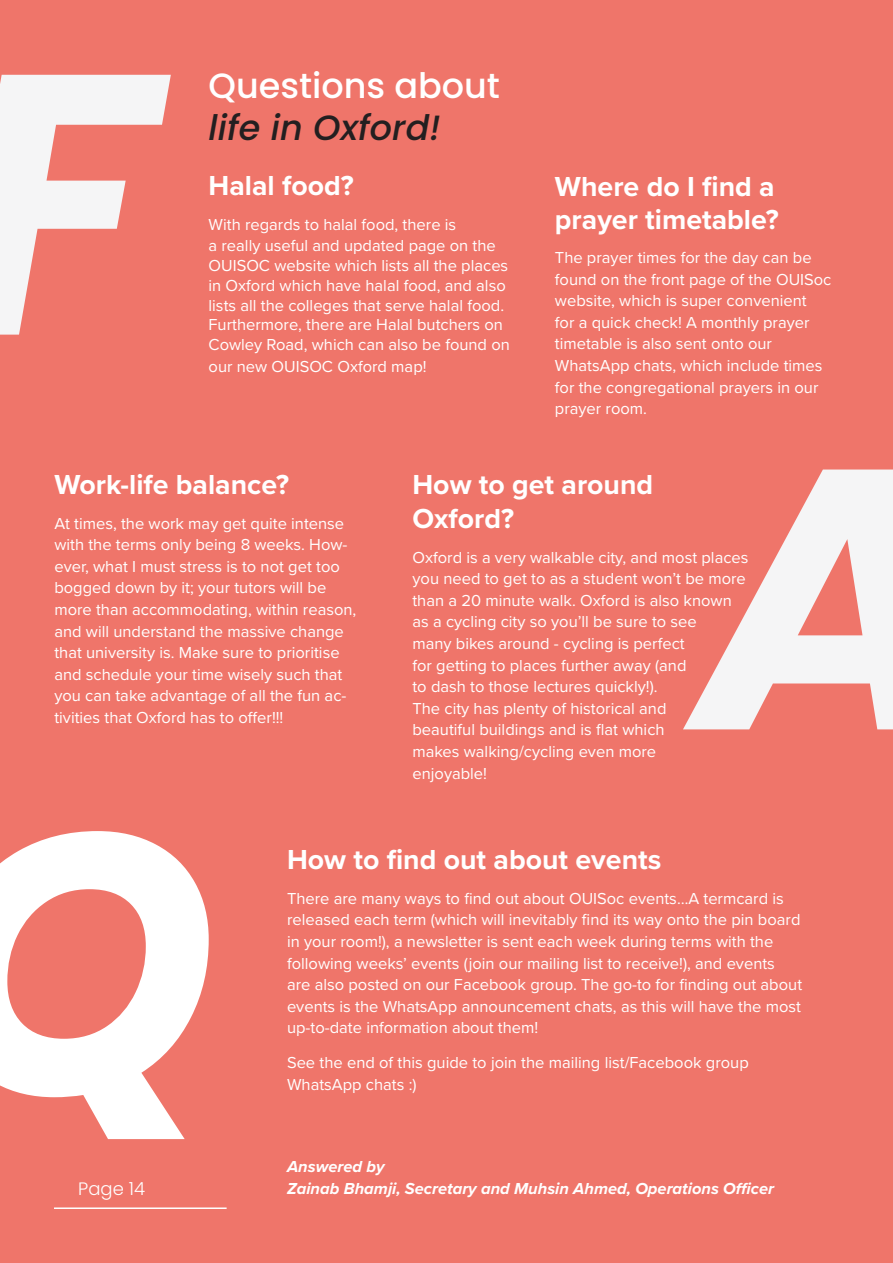
<style>
.page{position:relative;width:893px;height:1263px;background:#ef756a}
.page>*{position:absolute;margin:0;border:0;box-sizing:border-box;transform-origin:0 0}
.t1{font:italic 700 370.2px "Poppins";color:#f5f5f6}
.t2{font:italic 700 370.2px "Poppins";color:#fff}
.t3{font:500 35.1px "Poppins";color:#fff}
.t4{font:italic 500 35.1px "Poppins";color:#231f20}
.t5{font:700 28.5px/34.2px "Proxima Nova";color:#fff}
.t6{font:300 18px "Poppins";color:#fff}
.t7{font:16.5px/21.6px "Proxima Nova";color:#fff}
.t8{font:italic 700 16.5px "Proxima Nova";color:#fff}
</style>
<div class="page">
<hr style="left:54px;top:1207px;width:173px;height:2px;background:#fff">
<svg style="left:683px;top:469px;width:210px;height:260px;fill:#f5f5f6"></svg>
<h1 class="t1" style="left:-48px;top:-10px;width:204px">F</h1>
<h2 class="t3" style="left:209px;top:66px;width:293px">Questions about</h2>
<h2 class="t4" style="left:209px;top:108px;width:234px">life in Oxford!</h2>
<h3 class="t5" style="left:209px;top:168px;width:147px">Halal food?</h3>
<p class="t7" style="left:209px;top:213px;width:289px">With regards to halal food, there is<br>a really useful and updated page on the</p>
<p class="t7" style="left:209px;top:255px;width:303px;line-height:19.8px">OUISOC website which lists all the places in Oxford which have halal food, and also lists all the colleges that serve halal food.<br>Furthermore, there are Halal butchers on Cowley Road, which can also be found on</p>
<p class="t7" style="left:209px;top:355px;width:220px">our new OUISOC Oxford map!</p>
<h3 class="t5" style="left:555px;top:169px;width:225px;line-height:33px">Where do I find a prayer timetable?</h3>
<p class="t7" style="left:555px;top:246px;width:278px">The prayer times for the day can be found on the front page of the OUISoc website, which is super convenient<br>for a quick check! A monthly prayer timetable is also sent onto our<br>WhatsApp chats, which include times for the congregational prayers in our prayer room.</p>
<h3 class="t5" style="left:54px;top:467px;width:236px">Work-life balance?</h3>
<p class="t7" style="left:54px;top:511px;width:303px">At times, the work may get quite intense with the terms only being 8 weeks. How&shy;ever, what I must stress is to not get too bogged down by it; your tutors will be more than accommodating, within reason, and will understand the massive change that university is. Make sure to prioritise and schedule your time wisely such that you can take advantage of all the fun ac&shy;tivities that Oxford has to offer!!!</p>
<h3 class="t5" style="left:412px;top:467px;width:242px">How to get around<br>Oxford?</h3>
<p class="t7" style="left:412px;top:545px;width:338px">Oxford is a very walkable city, and most places you need to get to as a student won’t be more than a 20 minute walk. Oxford is also known as a cycling city so you’ll be sure to see<br>many bikes around - cycling is perfect<br>for getting to places further away (and<br>to dash to those lectures quickly!).<br>The city has plenty of historical and<br>beautiful buildings and is flat which<br>makes walking/cycling even more<br>enjoyable!</p>
<h1 class="t2" style="left:-73px;top:750px;width:293px">Q</h1>
<p class="t6" style="left:78px;top:1178px;width:68px">Page 14</p>
<h3 class="t5" style="left:287px;top:842px;width:376px">How to find out about events</h3>
<p class="t7" style="left:287px;top:887px;width:517px">There are many ways to find out about OUISoc events…A termcard is released each term (which will inevitably find its way onto the pin board in your room!), a newsletter is sent each week during terms with the following weeks’ events (join our mailing list to receive!), and events are also posted on our Facebook group. The go-to for finding out about events is the WhatsApp announcement chats, as this will have the most up-to-date information about them!</p>
<p class="t7" style="left:287px;top:1051px;width:463px">See the end of this guide to join the mailing list/Facebook group<br>WhatsApp chats :)</p>
<p class="t8" style="left:287px;top:1154px;width:99px">Answered by</p>
<p class="t8" style="left:287px;top:1176px;width:489px">Zainab Bhamji, Secretary and Muhsin Ahmed, Operations Officer</p>
</div>
